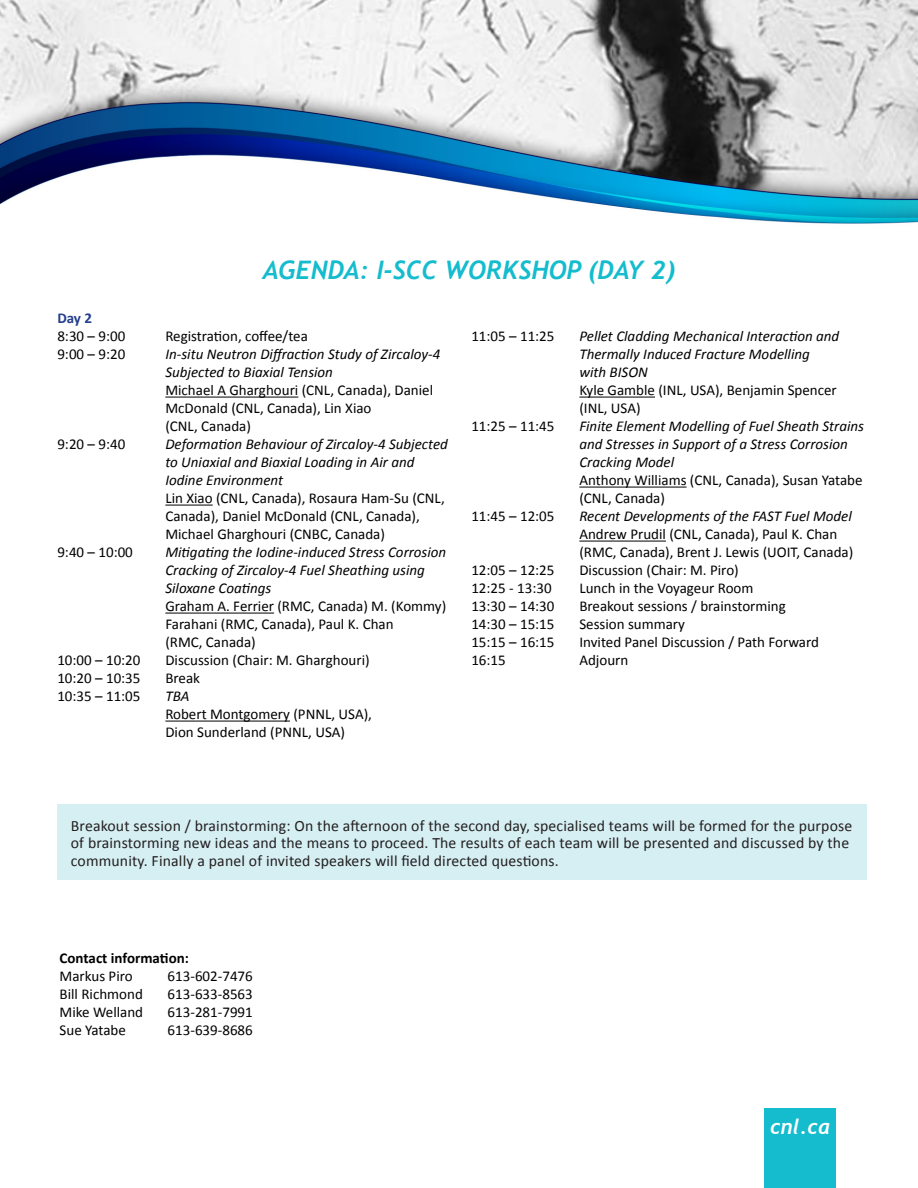
<style>
.page{position:relative;width:918px;height:1188px;background:#fff}
.page>*{position:absolute;margin:0;border:0;box-sizing:border-box;transform-origin:0 0}
.t1{font:italic 700 25.5px "Trebuchet";color:#14bcce}
.web_address{font:italic 700 21px "Trebuchet";color:#fff}
.web_blurb{font:15.75px/17.7px "Calibri";letter-spacing:.01em;color:#231f20}
.t2{font:15px/18px "Calibri";color:#000}
.t3{font:italic 15px/18px "Calibri";color:#000}
.t4{font:700 15px "Calibri";color:#000}
.t5{font:700 15px "Calibri";color:#253f8e}
</style>
<div class="page">
<hr style="left:165px;top:397px;width:133px;height:1px;background:#000">
<hr style="left:165px;top:505px;width:48px;height:1px;background:#000">
<hr style="left:165px;top:613px;width:109px;height:1px;background:#000">
<hr style="left:165px;top:721px;width:125px;height:1px;background:#000">
<hr style="left:579px;top:397px;width:76px;height:1px;background:#000">
<hr style="left:579px;top:487px;width:108px;height:1px;background:#000">
<hr style="left:579px;top:541px;width:87px;height:1px;background:#000">
<img style="left:0;top:0;width:918px;height:224px">
<div style="left:57px;top:805px;width:810px;height:75px;background:#d6eff3"></div>
<div style="left:765px;top:1108px;width:71px;height:80px;background:#14bcce"></div>
<p class="t1" style="left:263px;top:254px;width:414px">AGENDA: I-SCC WORKSHOP (DAY 2)</p>
<p class="t5" style="left:57px;top:309px;width:36px">Day 2</p>
<p class="t2" style="left:57px;top:327px;width:69px">8:30 – 9:00</p>
<p class="t2" style="left:165px;top:327px;width:144px">Registration, coffee/tea</p>
<p class="t2" style="left:57px;top:345px;width:69px">9:00 – 9:20</p>
<p class="t3" style="left:165px;top:345px;width:277px">In-situ Neutron Diffraction Study of Zircaloy-4<br>Subjected to Biaxial Tension</p>
<p class="t2" style="left:165px;top:381px;width:269px">Michael A Gharghouri (CNL, Canada), Daniel<br>McDonald (CNL, Canada), Lin Xiao</p>
<p class="t2" style="left:165px;top:417px;width:87px">(CNL, Canada)</p>
<p class="t2" style="left:57px;top:435px;width:69px">9:20 – 9:40</p>
<p class="t3" style="left:165px;top:435px;width:284px">Deformation Behaviour of Zircaloy-4 Subjected to Uniaxial and Biaxial Loading in Air and</p>
<p class="t3" style="left:165px;top:471px;width:119px">Iodine Environment</p>
<p class="t2" style="left:165px;top:489px;width:281px">Lin Xiao (CNL, Canada), Rosaura Ham-Su (CNL,<br>Canada), Daniel McDonald (CNL, Canada),<br>Michael Gharghouri (CNBC, Canada)</p>
<p class="t2" style="left:57px;top:543px;width:77px">9:40 – 10:00</p>
<p class="t3" style="left:165px;top:543px;width:282px">Mitigating the Iodine-induced Stress Corrosion<br>Cracking of Zircaloy-4 Fuel Sheathing using</p>
<p class="t3" style="left:165px;top:579px;width:108px">Siloxane Coatings</p>
<p class="t2" style="left:165px;top:597px;width:282px">Graham A. Ferrier (RMC, Canada) M. (Kommy)<br>Farahani (RMC, Canada), Paul K. Chan</p>
<p class="t2" style="left:165px;top:633px;width:92px">(RMC, Canada)</p>
<p class="t2" style="left:57px;top:651px;width:85px">10:00 – 10:20</p>
<p class="t2" style="left:165px;top:651px;width:206px">Discussion (Chair: M. Gharghouri)</p>
<p class="t2" style="left:57px;top:669px;width:85px">10:20 – 10:35</p>
<p class="t2" style="left:165px;top:669px;width:36px">Break</p>
<p class="t2" style="left:57px;top:687px;width:85px">10:35 – 11:05</p>
<p class="t3" style="left:165px;top:687px;width:25px">TBA</p>
<p class="t2" style="left:165px;top:705px;width:208px">Robert Montgomery (PNNL, USA),</p>
<p class="t2" style="left:165px;top:723px;width:181px">Dion Sunderland (PNNL, USA)</p>
<p class="t2" style="left:471px;top:327px;width:85px">11:05 – 11:25</p>
<p class="t3" style="left:579px;top:327px;width:261px">Pellet Cladding Mechanical Interaction and<br>Thermally Induced Fracture Modelling with BISON</p>
<p class="t2" style="left:579px;top:381px;width:259px">Kyle Gamble (INL, USA), Benjamin Spencer (INL, USA)</p>
<p class="t2" style="left:471px;top:417px;width:85px">11:25 – 11:45</p>
<p class="t3" style="left:579px;top:417px;width:286px">Finite Element Modelling of Fuel Sheath Strains and Stresses in Support of a Stress Corrosion<br>Cracking Model</p>
<p class="t2" style="left:579px;top:471px;width:285px">Anthony Williams (CNL, Canada), Susan Yatabe (CNL, Canada)</p>
<p class="t2" style="left:471px;top:507px;width:85px">11:45 – 12:05</p>
<p class="t3" style="left:579px;top:507px;width:274px">Recent Developments of the FAST Fuel Model</p>
<p class="t2" style="left:579px;top:525px;width:275px">Andrew Prudil (CNL, Canada), Paul K. Chan (RMC, Canada), Brent J. Lewis (UOIT, Canada)</p>
<p class="t2" style="left:471px;top:561px;width:85px">12:05 – 12:25</p>
<p class="t2" style="left:579px;top:561px;width:161px">Discussion (Chair: M. Piro)</p>
<p class="t2" style="left:471px;top:579px;width:82px">12:25 - 13:30</p>
<p class="t2" style="left:579px;top:579px;width:176px">Lunch in the Voyageur Room</p>
<p class="t2" style="left:471px;top:597px;width:85px">13:30 – 14:30</p>
<p class="t2" style="left:579px;top:597px;width:208px">Breakout sessions / brainstorming</p>
<p class="t2" style="left:471px;top:615px;width:85px">14:30 – 15:15</p>
<p class="t2" style="left:579px;top:615px;width:107px">Session summary</p>
<p class="t2" style="left:471px;top:633px;width:85px">15:15 – 16:15</p>
<p class="t2" style="left:579px;top:633px;width:241px">Invited Panel Discussion / Path Forward</p>
<p class="t2" style="left:471px;top:651px;width:36px">16:15</p>
<p class="t2" style="left:579px;top:651px;width:51px">Adjourn</p>
<p class="web_blurb" style="left:71px;top:817px;width:783px">Breakout session / brainstorming: On the afternoon of the second day, specialised teams will be formed for the purpose of brainstorming new ideas and the means to proceed. The results of each team will be presented and discussed by the community. Finally a panel of invited speakers will field directed questions.</p>
<p class="t4" style="left:60px;top:948px;width:131px">Contact information:</p>
<p class="t2" style="left:60px;top:967px;width:75px">Markus Piro</p>
<p class="t2" style="left:168px;top:967px;width:87px">613-602-7476</p>
<p class="t2" style="left:60px;top:985px;width:85px">Bill Richmond</p>
<p class="t2" style="left:168px;top:985px;width:87px">613-633-8563</p>
<p class="t2" style="left:60px;top:1003px;width:85px">Mike Welland</p>
<p class="t2" style="left:168px;top:1003px;width:87px">613-281-7991</p>
<p class="t2" style="left:60px;top:1021px;width:68px">Sue Yatabe</p>
<p class="t2" style="left:168px;top:1021px;width:87px">613-639-8686</p>
<p class="web_address" style="left:770px;top:1114px;width:62px">cnl.ca</p>
</div>
